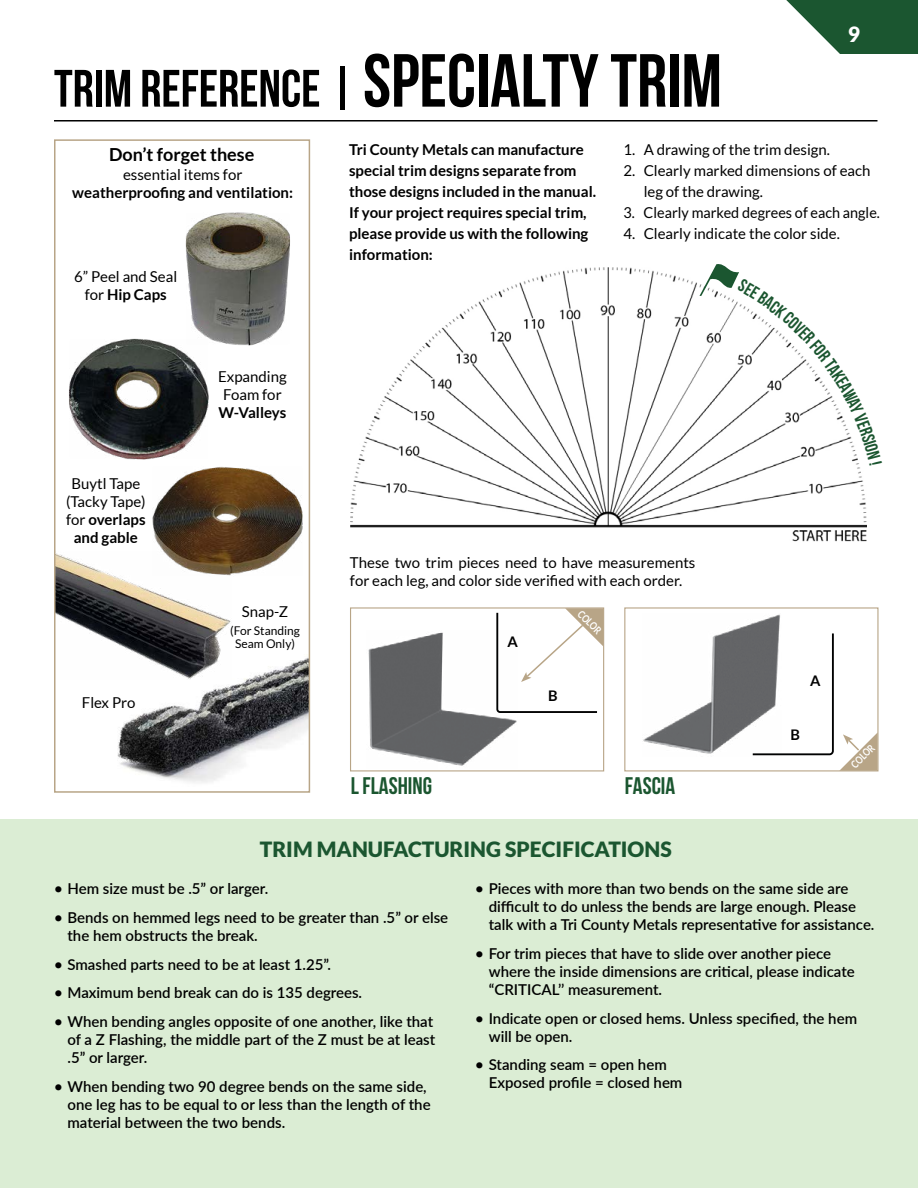
<style>
.page{position:relative;width:918px;height:1188px;background:#fff}
.page>*{position:absolute;margin:0;border:0;box-sizing:border-box;transform-origin:0 0}
.t1{font:52.5px "Bebas Neue";color:#000}
.t2{font:24px "Bebas Neue";color:#1b5630}
.t3{font:900 21px "Lato";color:#1b5630}
.t4{font:900 21px "Lato";color:#fff}
.t5{font:700 18px "Lato";color:#000}
.t6{font:600 15px/18px "Lato";color:#000}
.t7{font:15px/18px "Lato";color:#000;text-align:center}
.t8{font:700 15px/21px "Lato";color:#000}
.t9{font:15px "Lato";color:#000;scale:.96 1}
.t10{font:700 14.7px "Lato";color:#000}
.t11{font:12px/13.5px "Lato";color:#000;text-align:center}
.t12{font:700 10.5px "Lato";color:#fff;scale:.8 1}
.s1{font-size:75px}
.s2{font-weight:700}
</style>
<div class="page">
<svg style="left:786px;top:0;width:132px;height:54px"></svg>
<img style="left:351px;top:268px;width:515px;height:274px">
<img style="left:117px;top:658px;width:190px;height:125px">
<img style="left:57px;top:554px;width:175px;height:125px">
<img style="left:152px;top:467px;width:151px;height:110px">
<img style="left:186px;top:212px;width:104px;height:133px">
<div style="left:0;top:820px;width:918px;height:368px;background:#dbedd4"></div>
<div style="left:54px;top:139px;width:256px;height:654px;border:2px solid #b8a587"></div>
<hr style="left:54px;top:120px;width:824px;height:2px;background:#000">
<img style="left:69px;top:339px;width:140px;height:120px">
<img style="left:368px;top:632px;width:149px;height:134px">
<div style="left:350px;top:607px;width:254px;height:164px;border:1px solid #b8a587"></div>
<img style="left:643px;top:614px;width:137px;height:140px">
<div style="left:624px;top:607px;width:255px;height:164px;border:1px solid #b8a587"></div>
<svg style="left:495px;top:608px;width:108px;height:106px"></svg>
<svg style="left:751px;top:632px;width:127px;height:139px"></svg>
<svg style="left:700px;top:264px;width:166px;height:202px"></svg>
<h1 class="t1" style="left:54px;top:60px;width:670px">TRIM REFERENCE | <span class="s1">SPECIALTY TRIM</span></h1>
<h3 class="t4" style="left:848px;top:22px;width:14px">9</h3>
<p class="t5" style="left:109px;top:144px;width:147px">Don’t forget these</p>
<p class="t7" style="left:123px;top:166px;width:121px">essential items for</p>
<p class="t8" style="left:72px;top:182px;width:222px">weatherproofing and ventilation:</p>
<p class="t7" style="left:74px;top:268px;width:104px">6” Peel and Seal for <span class="s2">Hip Caps</span></p>
<p class="t7" style="left:66px;top:475px;width:81px">Buytl Tape (Tacky Tape) for <span class="s2">overlaps and gable</span></p>
<p class="t7" style="left:82px;top:693px;width:55px">Flex Pro</p>
<p class="t7" style="left:218px;top:367px;width:70px">Expanding<br>Foam for</p>
<p class="t8" style="left:218px;top:402px;width:69px">W-Valleys</p>
<p class="t7" style="left:242px;top:602px;width:48px">Snap-Z</p>
<p class="t11" style="left:230px;top:624px;width:71px">(For Standing<br>Seam Only)</p>
<p class="t8" style="left:349px;top:139px;width:249px">Tri County Metals can manufacture special trim designs separate from those designs included in the manual.<br>If your project requires special trim, please provide us with the following information:</p>
<p class="t7" style="left:623px;top:141px;width:208px">1. A drawing of the trim design.</p>
<p class="t7" style="left:644px;top:160px;width:228px;line-height:21px;text-align:left;text-indent:-20px">2. Clearly marked dimensions of each leg of the drawing.</p>
<p class="t9" style="left:623px;top:204px;width:269px">3. Clearly marked degrees of each angle.</p>
<p class="t7" style="left:623px;top:225px;width:218px">4. Clearly indicate the color side.</p>
<p class="t7" style="left:350px;top:554px;width:347px;text-align:left">These two trim pieces need to have measurements for each leg, and color side verified with each order.</p>
<h2 class="t2" style="left:351px;top:772px;width:83px">L FLASHING</h2>
<p class="t10" style="left:507px;top:633px;width:12px">A</p>
<p class="t12" style="left:584px;top:608px;width:37px;rotate:45deg">COLOR</p>
<p class="t10" style="left:548px;top:687px;width:11px">B</p>
<h2 class="t2" style="left:625px;top:772px;width:52px">FASCIA</h2>
<p class="t10" style="left:810px;top:672px;width:12px">A</p>
<p class="t10" style="left:790px;top:726px;width:11px">B</p>
<p class="t12" style="left:848px;top:762px;width:37px;rotate:-45deg">COLOR</p>
<h3 class="t3" style="left:260px;top:837px;width:413px">TRIM MANUFACTURING SPECIFICATIONS</h3>
<p class="t6" style="left:54px;top:879px;width:216px">• Hem size must be .5” or larger.</p>
<p class="t6" style="left:68px;top:908px;width:382px;text-indent:-14px">• Bends on hemmed legs need to be greater than .5” or else the hem obstructs the break.</p>
<p class="t6" style="left:54px;top:955px;width:279px">• Smashed parts need to be at least 1.25”.</p>
<p class="t6" style="left:54px;top:983px;width:310px">• Maximum bend break can do is 135 degrees.</p>
<p class="t6" style="left:68px;top:1012px;width:369px;text-indent:-14px">• When bending angles opposite of one another, like that of a Z Flashing, the middle part of the Z must be at least .5” or larger.</p>
<p class="t6" style="left:68px;top:1077px;width:365px;text-indent:-14px">• When bending two 90 degree bends on the same side, one leg has to be equal to or less than the length of the material between the two bends.</p>
<p class="t6" style="left:489px;top:879px;width:387px;text-indent:-13px">• Pieces with more than two bends on the same side are difficult to do unless the bends are large enough. Please talk with a Tri County Metals representative for assistance.</p>
<p class="t6" style="left:489px;top:944px;width:368px;text-indent:-13px">• For trim pieces that have to slide over another piece where the inside dimensions are critical, please indicate “CRITICAL’’ measurement.</p>
<p class="t6" style="left:489px;top:1009px;width:370px;text-indent:-13px">• Indicate open or closed hems. Unless specified, the hem will be open.</p>
<p class="t6" style="left:489px;top:1055px;width:195px;text-indent:-13px">• Standing seam = open hem<br>Exposed profile = closed hem</p>
</div>
